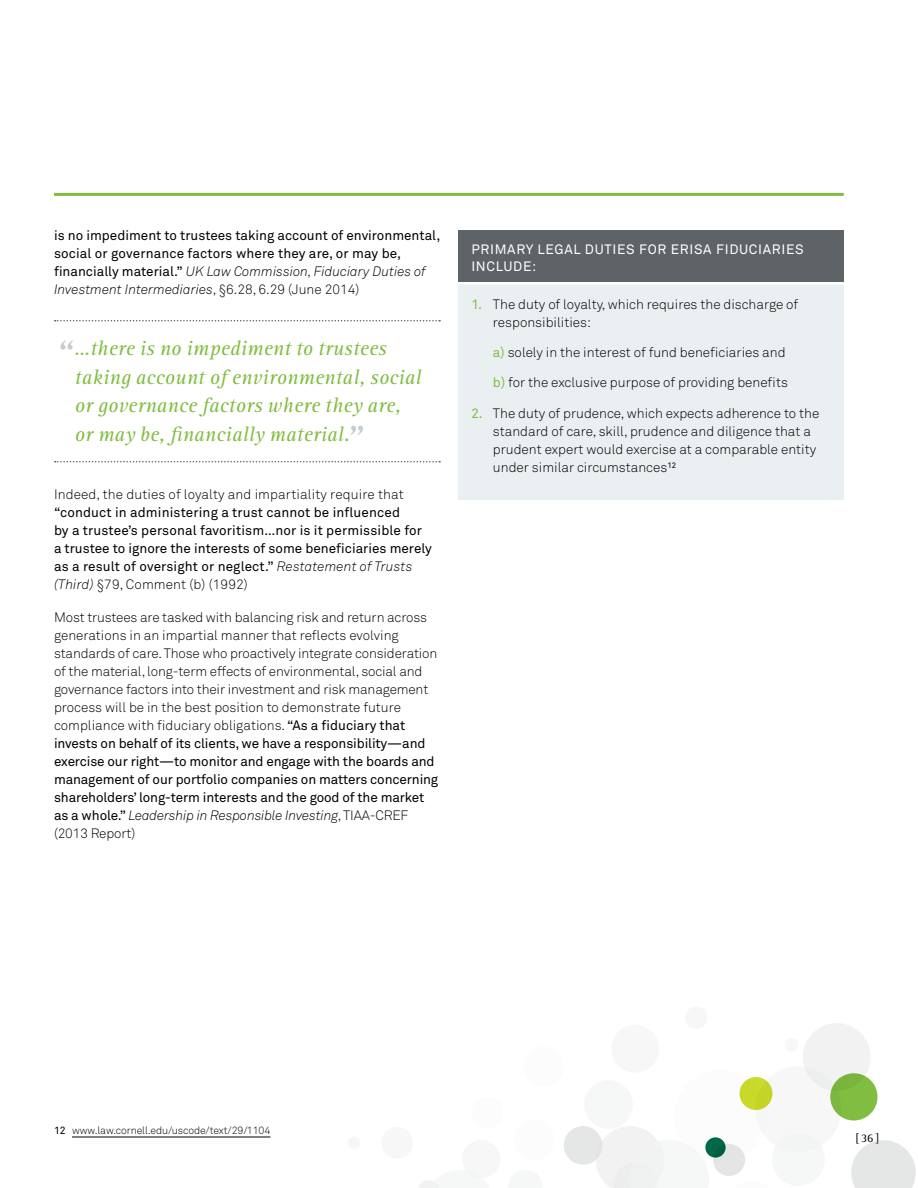
<style>
.page{position:relative;width:918px;height:1188px;background:#fff}
.page>*{position:absolute;margin:0;border:0;box-sizing:border-box;transform-origin:0 0}
.t1{font:italic 21px/28.5px "Rotis Serif Std";letter-spacing:.01em;color:#81bd41}
.t2{font:13.5px/18px "Akkurat Light Pro";color:#000}
.t3{font:13.5px/18px "Akkurat Pro";color:#000}
.t4{font:italic 13.5px/18px "Akkurat Light Pro";color:#000}
.t5{font:13.5px/16.5px "Akkurat Pro";letter-spacing:.05em;color:#fff}
.t6{font:12px "Rotis Serif Std";color:#000}
.t7{font:10.5px "Akkurat Light Pro";letter-spacing:-.01em;color:#000}
.s1{font-family:"Akkurat Pro";font-style:normal}
.s2{font-style:normal}
.s3{font-size:42px;color:#c6cdd1}
.s4{font-family:"Akkurat Light Pro";font-style:italic}
.s5{font-style:italic}
.s6{font-family:"Akkurat Pro"}
.s7{font-family:"Akkurat Pro";color:#81bd41}
</style>
<div class="page">
<hr style="left:54px;top:193px;width:790px;height:3px;background:#81bd41">
<div style="left:458px;top:246px;width:386px;height:253px;background:#eaeff2"></div>
<hr style="left:458px;top:282px;width:386px;height:3px;background:#fff">
<div style="left:458px;top:230px;width:386px;height:52px;background:#5e6367"></div>
<svg style="left:55px;top:320px;width:385px;height:1px"></svg>
<svg style="left:55px;top:461px;width:385px;height:1px"></svg>
<div style="left:381px;top:1127px;width:32px;height:32px;background:#f7f7f7;border-radius:50%"></div>
<div style="left:462px;top:1140px;width:38px;height:38px;background:#f7f7f7;border-radius:50%"></div>
<div style="left:348px;top:1137px;width:12px;height:12px;background:#f7f7f7;border-radius:50%"></div>
<svg style="left:418px;top:1175px;width:59px;height:13px"></svg>
<svg style="left:564px;top:1023px;width:352px;height:165px"></svg>
<div style="left:740px;top:1077px;width:32px;height:33px;background:#cbdb2a;border-radius:50%"></div>
<div style="left:830px;top:1073px;width:48px;height:47px;background:#81bd41;border-radius:50%"></div>
<div style="left:705px;top:1137px;width:21px;height:21px;background:#006848;border-radius:50%"></div>
<hr style="left:72px;top:1137px;width:198px;height:1px;background:#000">
<p class="t3" style="left:54px;top:227px;width:388px">is no impediment to trustees taking account of environmental, social or governance factors where they are, or may be,</p>
<p class="t4" style="left:54px;top:263px;width:373px"><span class="s1">financially material.”</span> UK Law Commission, Fiduciary Duties of<br>Investment Intermediaries<span class="s2">, §6.28, 6.29 (June 2014)</span></p>
<h1 class="t1" style="left:75px;top:335px;width:348px;text-indent:-21px"><span class="s3">“</span>…there is no impediment to trustees taking account of environmental, social or governance factors where they are, or may be, financially material.<span class="s3">”</span></h1>
<p class="t2" style="left:54px;top:486px;width:351px">Indeed, the duties of loyalty and impartiality require that</p>
<p class="t3" style="left:54px;top:504px;width:379px">“conduct in administering a trust cannot be influenced<br>by a trustee’s personal favoritism…nor is it permissible for a trustee to ignore the interests of some beneficiaries merely as a result of oversight or neglect.” <span class="s4">Restatement of Trusts</span></p>
<p class="t2" style="left:54px;top:576px;width:195px"><span class="s5">(Third)</span> §79, Comment (b) (1992)</p>
<p class="t2" style="left:54px;top:609px;width:385px">Most trustees are tasked with balancing risk and return across generations in an impartial manner that reflects evolving standards of care. Those who proactively integrate consideration of the material, long-term effects of environmental, social and governance factors into their investment and risk management process will be in the best position to demonstrate future compliance with fiduciary obligations. <span class="s6">“As a fiduciary that</span></p>
<p class="t3" style="left:54px;top:735px;width:386px">invests on behalf of its clients, we have a responsibility—and exercise our right—to monitor and engage with the boards and management of our portfolio companies on matters concerning shareholders’ long-term interests and the good of the market</p>
<p class="t4" style="left:54px;top:807px;width:356px"><span class="s1">as a whole.”</span> Leadership in Responsible Investing<span class="s2">, TIAA-CREF (2013 Report)</span></p>
<p class="t5" style="left:471px;top:242px;width:334px">PRIMARY LEGAL DUTIES FOR ERISA FIDUCIARIES<br>INCLUDE:</p>
<p class="t2" style="left:493px;top:295px;width:307px;text-indent:-22px"><span class="s7">1.</span> The duty of loyalty, which requires the discharge of responsibilities:</p>
<p class="t2" style="left:493px;top:343px;width:294px"><span class="s7">a)</span> solely in the interest of fund beneficiaries and</p>
<p class="t2" style="left:493px;top:373px;width:296px"><span class="s7">b)</span> for the exclusive purpose of providing benefits</p>
<p class="t2" style="left:493px;top:405px;width:328px;text-indent:-22px"><span class="s7">2.</span> The duty of prudence, which expects adherence to the standard of care, skill, prudence and diligence that a prudent expert would exercise at a comparable entity under similar circumstances<sup>12</sup></p>
<p class="t7" style="left:54px;top:1124px;width:218px"><span class="s6">12</span> www.law.cornell.edu/uscode/text/29/1104</p>
<p class="t6" style="left:855px;top:1131px;width:25px">[ 36 ]</p>
</div>
